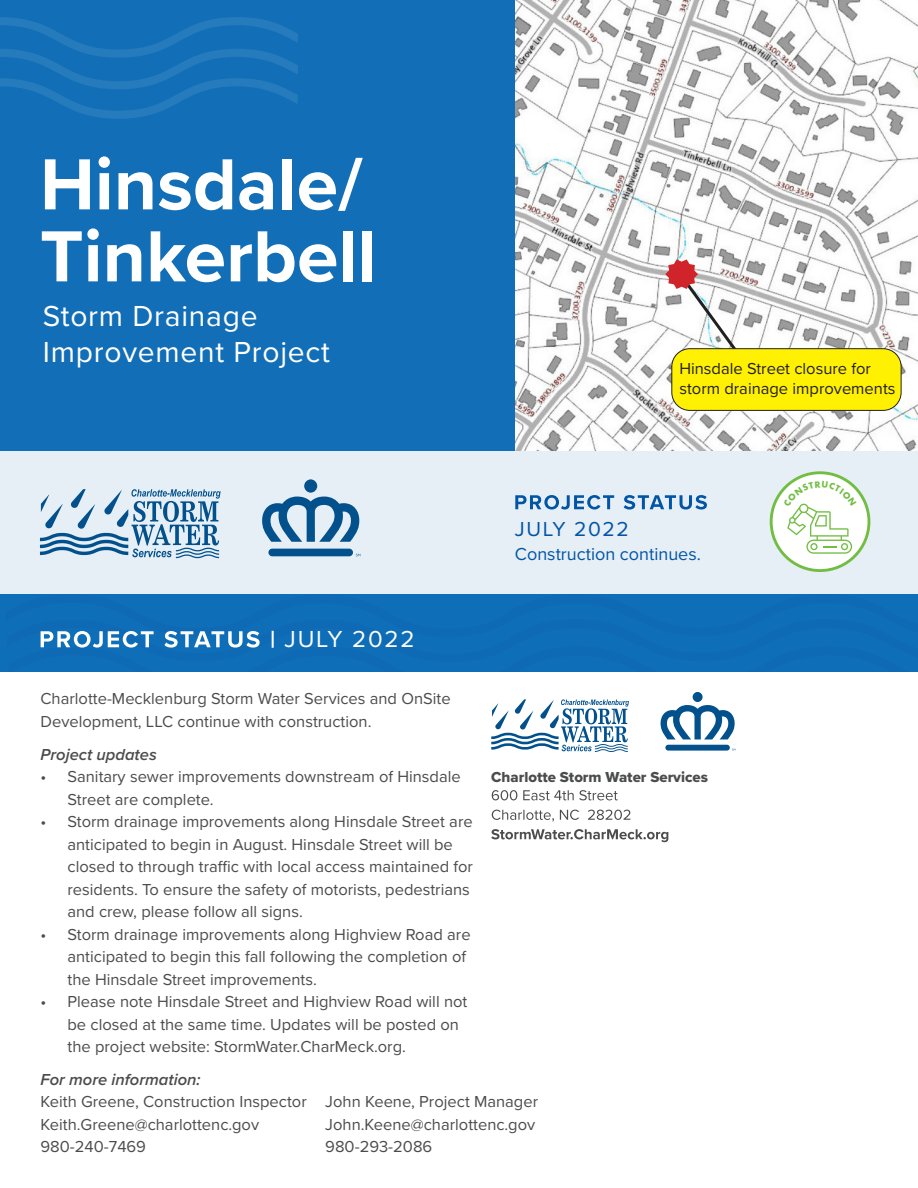
<style>
.page{position:relative;width:918px;height:1188px;background:#fff}
.page>*{position:absolute;margin:0;border:0;box-sizing:border-box;transform-origin:0 0}
.t1{font:700 75px/72px "Proxima Nova";color:#fff}
.t2{font:30px "Proxima Nova";letter-spacing:.025em;color:#fff}
.t3{font:24px "Proxima Nova";letter-spacing:.075em;color:#fff}
.t4{font:21px "Proxima Nova";letter-spacing:.075em;color:#0155a5}
.t5{font:18px "Proxima Nova";color:#0155a5}
.t6{font:16.5px/22.5px "Proxima Nova";color:#4b4c4d}
.t7{font:16.5px/19.8px "Proxima Nova";color:#231f20}
.t8{font:italic 600 16.5px "Proxima Nova";color:#4b4c4d}
.t9{font:15px "Proxima Nova Extrabld";color:#4b4c4d}
</style>
<div class="page">
<div style="left:0;top:450px;width:918px;height:144px;background:#e6eef6"></div>
<div style="left:0;top:0;width:918px;height:450px;background:#126fb7"></div>
<svg style="left:515px;top:495px;width:192px;height:15px"></svg>
<img style="left:515px;top:0;width:403px;height:450px">
<div style="left:304px;top:479px;width:13px;height:14px;background:#02518d;border-radius:7px"></div>
<svg style="left:262px;top:497px;width:97px;height:45px"></svg>
<div style="left:268px;top:549px;width:85px;height:7px;background:#02518d;border-radius:4px"></div>
<svg style="left:40px;top:489px;width:181px;height:69px"></svg>
<svg style="left:0;top:17px;width:298px;height:102px"></svg>
<div style="left:6px;top:594px;width:912px;height:78px;background:#0f6eb8"></div>
<svg style="left:491px;top:829px;width:177px;height:13px"></svg>
<svg style="left:492px;top:810px;width:138px;height:12px"></svg>
<svg style="left:492px;top:790px;width:126px;height:10px"></svg>
<div style="left:693px;top:692px;width:10px;height:10px;background:#02518d;border-radius:5px"></div>
<svg style="left:661px;top:705px;width:74px;height:34px"></svg>
<div style="left:665px;top:745px;width:65px;height:6px;background:#02518d;border-radius:3px"></div>
<svg style="left:491px;top:699px;width:138px;height:53px"></svg>
<svg style="left:665px;top:259px;width:75px;height:95px;background:#dfd0d0"></svg>
<div style="left:672px;top:349px;width:229px;height:61px;background:#fff101;border-radius:18px"></div>
<div style="left:671px;top:348px;width:231px;height:63px;border:1px solid #231f20;border-radius:18px"></div>
<svg style="left:770px;top:471px;width:100px;height:101px"></svg>
<p class="t1" style="left:40px;top:147px;width:338px">Hinsdale/<br>Tinkerbell</p>
<p class="t2" style="left:43px;top:294px;width:216px">Storm Drainage</p>
<p class="t2" style="left:43px;top:330px;width:288px">Improvement Project</p>
<p class="t7" style="left:679px;top:358px;width:218px">Hinsdale Street closure for storm drainage improvements</p>
<p class="t4" style="left:515px;top:513px;width:115px">JULY 2022</p>
<p class="t5" style="left:515px;top:540px;width:187px">Construction continues.</p>
<p class="t3" style="left:285px;top:621px;width:132px">JULY 2022</p>
<p class="t6" style="left:40px;top:687px;width:412px">Charlotte-Mecklenburg Storm Water Services and OnSite<br>Development, LLC continue with construction.</p>
<p class="t8" style="left:40px;top:742px;width:118px">Project updates</p>
<p class="t6" style="left:68px;top:765px;width:395px;text-indent:-27px">• Sanitary sewer improvements downstream of Hinsdale<br>Street are complete.</p>
<p class="t6" style="left:68px;top:810px;width:407px;text-indent:-27px">• Storm drainage improvements along Hinsdale Street are anticipated to begin in August. Hinsdale Street will be closed to through traffic with local access maintained for residents. To ensure the safety of motorists, pedestrians and crew, please follow all signs.</p>
<p class="t6" style="left:68px;top:922px;width:405px;text-indent:-27px">• Storm drainage improvements along Highview Road are anticipated to begin this fall following the completion of the Hinsdale Street improvements.</p>
<p class="t6" style="left:68px;top:990px;width:401px;text-indent:-27px">• Please note Hinsdale Street and Highview Road will not be closed at the same time. Updates will be posted on the project website: StormWater.CharMeck.org.</p>
<p class="t9" style="left:491px;top:766px;width:218px">Charlotte Storm Water Services</p>
<p class="t8" style="left:40px;top:1067px;width:162px">For more information:</p>
<p class="t6" style="left:40px;top:1090px;width:268px">Keith Greene, Construction Inspector</p>
<p class="t6" style="left:40px;top:1112px;width:220px">Keith.Greene@charlottenc.gov</p>
<p class="t6" style="left:40px;top:1135px;width:107px">980-240-7469</p>
<p class="t6" style="left:325px;top:1090px;width:214px">John Keene, Project Manager</p>
<p class="t6" style="left:325px;top:1112px;width:211px">John.Keene@charlottenc.gov</p>
<p class="t6" style="left:325px;top:1135px;width:109px">980-293-2086</p>
</div>
